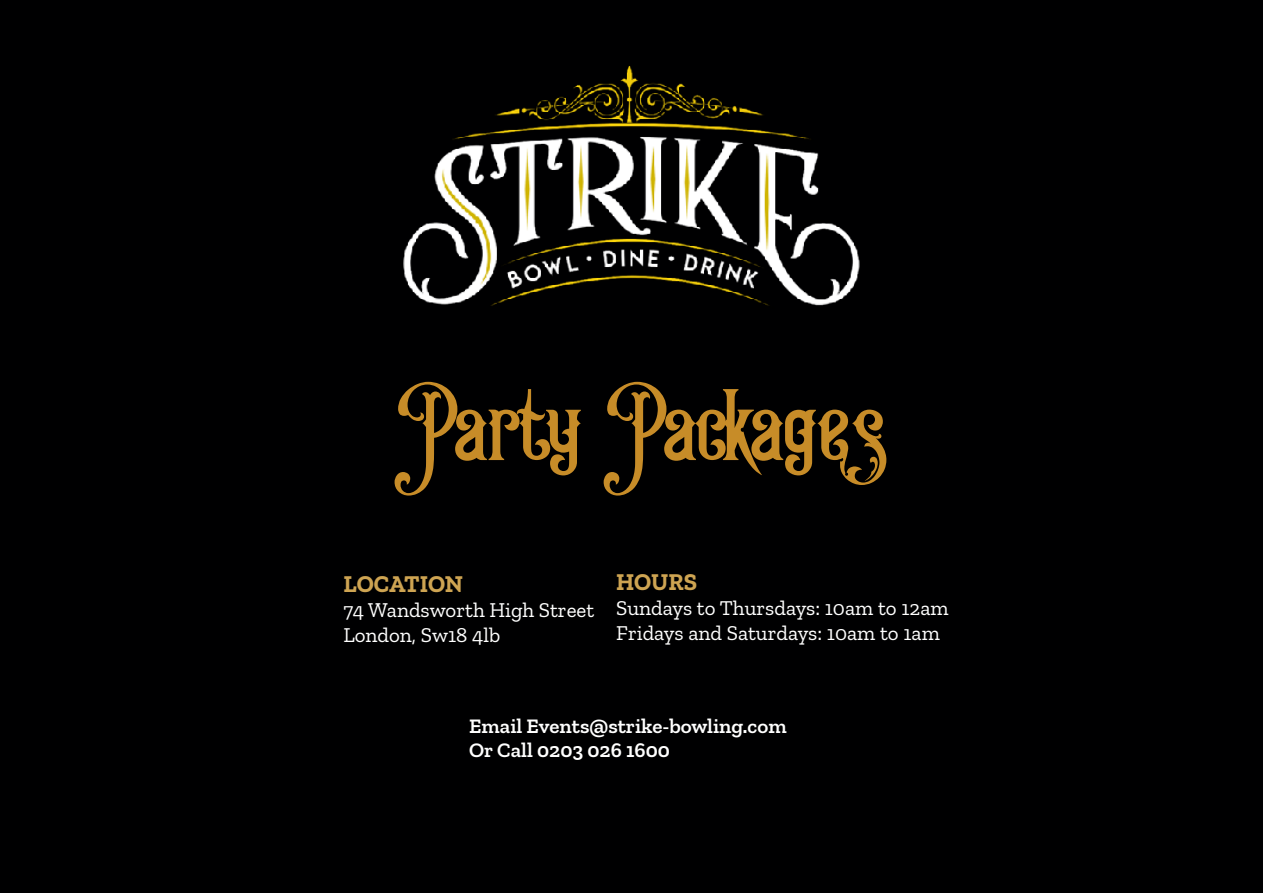
<style>
.page{position:relative;width:1263px;height:893px;background:#000001}
.page>*{position:absolute;margin:0;border:0;box-sizing:border-box;transform-origin:0 0}
.t1{font:142.5px "King Edward";letter-spacing:-.06em;color:#c78c28}
.t2{font:700 24px "Zilla Slab";color:#cea452}
.t3{font:21px "Zilla Slab";color:#fff}
.t4{font:600 21px "Zilla Slab";color:#fff}
</style>
<div class="page">
<img style="left:404px;top:66px;width:455px;height:240px">
<p class="t1" style="left:392px;top:321px;width:496px">Party Packages</p>
<p class="t2" style="left:343px;top:570px;width:121px">LOCATION</p>
<p class="t3" style="left:343px;top:598px;width:252px">74 Wandsworth High Street</p>
<p class="t3" style="left:343px;top:624px;width:158px">London, Sw18 4lb</p>
<p class="t2" style="left:616px;top:568px;width:82px">HOURS</p>
<p class="t3" style="left:616px;top:596px;width:334px">Sundays to Thursdays: 10am to 12am</p>
<p class="t3" style="left:616px;top:622px;width:325px">Fridays and Saturdays: 10am to 1am</p>
<p class="t4" style="left:469px;top:714px;width:319px">Email Events@strike-bowling.com</p>
<p class="t4" style="left:469px;top:738px;width:202px">Or Call 0203 026 1600</p>
</div>
